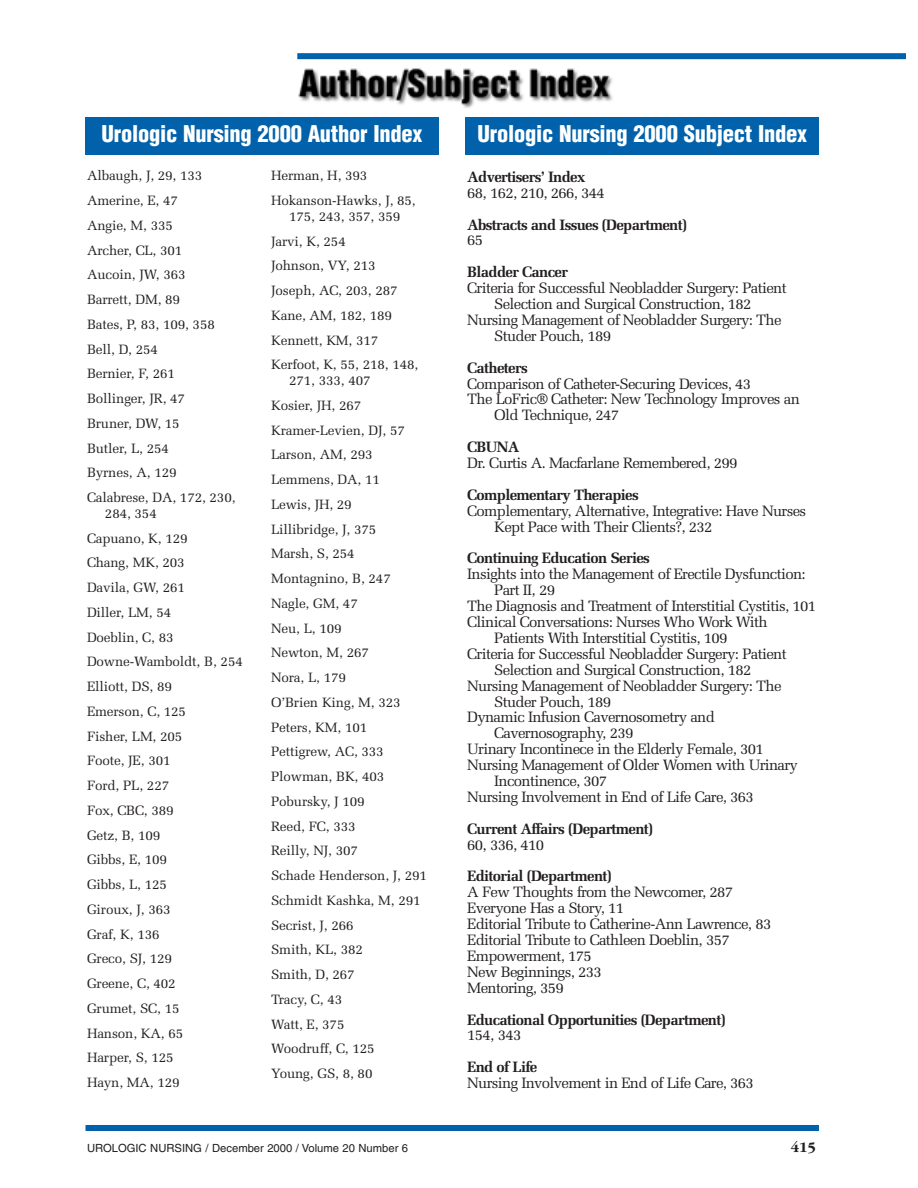
<style>
.page{position:relative;width:918px;height:1188px;background:#fff}
.page>*{position:absolute;margin:0;border:0;box-sizing:border-box;transform-origin:0 0}
.t1{font:900 condensed 22.5px "Helvetica";letter-spacing:-.01em;color:#fff}
.t2{font:15px/15.9px "Melior";letter-spacing:-.045em;color:#231f20}
.t3{font:700 15px "Melior";letter-spacing:-.045em;color:#231f20}
.t4{font:700 15px "Garamond";color:#231f20}
.t5{font:13.5px/24.8px "Melior";letter-spacing:-.01em;color:#231f20}
.t6{font:11.25px "Helvetica";color:#231f20}
</style>
<div class="page">
<div style="left:86px;top:1125px;width:733px;height:6px;background:#0161aa"></div>
<img style="left:298px;top:68px;width:315px;height:40px">
<div style="left:297px;top:53px;width:609px;height:6px;background:#0161aa"></div>
<div style="left:86px;top:117px;width:353px;height:38px;background:#0161aa"></div>
<div style="left:466px;top:117px;width:353px;height:38px;background:#0161aa"></div>
<h1 class="t1" style="left:102px;top:125px;width:323px">Urologic Nursing 2000 Author Index</h1>
<h1 class="t1" style="left:478px;top:125px;width:331px">Urologic Nursing 2000 Subject Index</h1>
<p class="t5" style="left:87px;top:165px;width:150px">Albaugh, J, 29, 133<br>Amerine, E, 47<br>Angie, M, 335<br>Archer, CL, 301<br>Aucoin, JW, 363<br>Barrett, DM, 89<br>Bates, P, 83, 109, 358<br>Bell, D, 254<br>Bernier, F, 261<br>Bollinger, JR, 47<br>Bruner, DW, 15<br>Butler, L, 254<br>Byrnes, A, 129<br>Calabrese, DA, 172, 230,</p>
<p class="t5" style="left:87px;top:502px;width:157px;text-indent:18px">284, 354<br>Capuano, K, 129<br>Chang, MK, 203<br>Davila, GW, 261<br>Diller, LM, 54<br>Doeblin, C, 83<br>Downe-Wamboldt, B, 254<br>Elliott, DS, 89<br>Emerson, C, 125<br>Fisher, LM, 205<br>Foote, JE, 301<br>Ford, PL, 227<br>Fox, CBC, 389<br>Getz, B, 109<br>Gibbs, E, 109<br>Gibbs, L, 125<br>Giroux, J, 363<br>Graf, K, 136<br>Greco, SJ, 129<br>Greene, C, 402<br>Grumet, SC, 15<br>Hanson, KA, 65<br>Harper, S, 125<br>Hayn, MA, 129</p>
<p class="t5" style="left:271px;top:165px;width:146px">Herman, H, 393<br>Hokanson-Hawks, J, 85,</p>
<p class="t5" style="left:271px;top:205px;width:149px;text-indent:18px">175, 243, 357, 359<br>Jarvi, K, 254<br>Johnson, VY, 213<br>Joseph, AC, 203, 287<br>Kane, AM, 182, 189<br>Kennett, KM, 317<br>Kerfoot, K, 55, 218, 148,</p>
<p class="t5" style="left:271px;top:369px;width:157px;text-indent:18px">271, 333, 407<br>Kosier, JH, 267<br>Kramer-Levien, DJ, 57<br>Larson, AM, 293<br>Lemmens, DA, 11<br>Lewis, JH, 29<br>Lillibridge, J, 375<br>Marsh, S, 254<br>Montagnino, B, 247<br>Nagle, GM, 47<br>Neu, L, 109<br>Newton, M, 267<br>Nora, L, 179<br>O’Brien King, M, 323<br>Peters, KM, 101<br>Pettigrew, AC, 333<br>Plowman, BK, 403<br>Pobursky, J 109<br>Reed, FC, 333<br>Reilly, NJ, 307<br>Schade Henderson, J, 291<br>Schmidt Kashka, M, 291<br>Secrist, J, 266<br>Smith, KL, 382<br>Smith, D, 267<br>Tracy, C, 43<br>Watt, E, 375<br>Woodruff, C, 125<br>Young, GS, 8, 80</p>
<p class="t3" style="left:467px;top:171px;width:120px">Advertisers’ Index</p>
<p class="t2" style="left:467px;top:186px;width:139px">68, 162, 210, 266, 344</p>
<p class="t3" style="left:467px;top:218px;width:221px">Abstracts and Issues (Department)</p>
<p class="t2" style="left:467px;top:234px;width:18px">65</p>
<p class="t3" style="left:467px;top:266px;width:102px">Bladder Cancer</p>
<p class="t2" style="left:467px;top:281px;width:321px">Criteria for Successful Neobladder Surgery: Patient</p>
<p class="t2" style="left:494px;top:297px;width:259px">Selection and Surgical Construction, 182</p>
<p class="t2" style="left:467px;top:313px;width:316px">Nursing Management of Neobladder Surgery: The</p>
<p class="t2" style="left:494px;top:329px;width:118px">Studer Pouch, 189</p>
<p class="t3" style="left:467px;top:361px;width:62px">Catheters</p>
<p class="t2" style="left:467px;top:377px;width:285px">Comparison of Catheter-Securing Devices, 43</p>
<p class="t2" style="left:467px;top:393px;width:334px">The LoFric® Catheter: New Technology Improves an</p>
<p class="t2" style="left:494px;top:409px;width:126px">Old Technique, 247</p>
<p class="t3" style="left:467px;top:441px;width:54px">CBUNA</p>
<p class="t2" style="left:467px;top:456px;width:272px">Dr. Curtis A. Macfarlane Remembered, 299</p>
<p class="t3" style="left:467px;top:489px;width:173px">Complementary Therapies</p>
<p class="t2" style="left:494px;top:504px;width:313px;text-indent:-27px">Complementary, Alternative, Integrative: Have Nurses<br>Kept Pace with Their Clients?, 232</p>
<p class="t3" style="left:467px;top:552px;width:184px">Continuing Education Series</p>
<p class="t2" style="left:467px;top:568px;width:340px">Insights into the Management of Erectile Dysfunction:</p>
<p class="t2" style="left:494px;top:584px;width:62px">Part II, 29</p>
<p class="t2" style="left:467px;top:599px;width:351px">The Diagnosis and Treatment of Interstitial Cystitis, 101</p>
<p class="t2" style="left:467px;top:615px;width:302px">Clinical Conversations: Nurses Who Work With</p>
<p class="t2" style="left:494px;top:631px;width:235px">Patients With Interstitial Cystitis, 109</p>
<p class="t2" style="left:467px;top:647px;width:321px">Criteria for Successful Neobladder Surgery: Patient</p>
<p class="t2" style="left:494px;top:663px;width:259px">Selection and Surgical Construction, 182</p>
<p class="t2" style="left:467px;top:679px;width:316px">Nursing Management of Neobladder Surgery: The</p>
<p class="t2" style="left:494px;top:695px;width:118px">Studer Pouch, 189</p>
<p class="t2" style="left:467px;top:711px;width:249px">Dynamic Infusion Cavernosometry and</p>
<p class="t2" style="left:494px;top:727px;width:141px">Cavernosography, 239</p>
<p class="t2" style="left:467px;top:743px;width:298px">Urinary Incontinece in the Elderly Female, 301</p>
<p class="t2" style="left:467px;top:758px;width:332px">Nursing Management of Older Women with Urinary</p>
<p class="t2" style="left:494px;top:774px;width:115px">Incontinence, 307</p>
<p class="t2" style="left:467px;top:790px;width:288px">Nursing Involvement in End of Life Care, 363</p>
<p class="t3" style="left:467px;top:823px;width:188px">Current Affairs (Department)</p>
<p class="t2" style="left:467px;top:838px;width:78px">60, 336, 410</p>
<p class="t3" style="left:467px;top:870px;width:146px">Editorial (Department)</p>
<p class="t2" style="left:467px;top:886px;width:306px">A Few Thoughts from the Newcomer, 287<br>Everyone Has a Story, 11<br>Editorial Tribute to Catherine-Ann Lawrence, 83<br>Editorial Tribute to Cathleen Doeblin, 357<br>Empowerment, 175<br>New Beginnings, 233<br>Mentoring, 359</p>
<p class="t3" style="left:467px;top:1013px;width:260px">Educational Opportunities (Department)</p>
<p class="t2" style="left:467px;top:1029px;width:56px">154, 343</p>
<p class="t3" style="left:467px;top:1061px;width:71px">End of Life</p>
<p class="t2" style="left:467px;top:1076px;width:288px">Nursing Involvement in End of Life Care, 363</p>
<p class="t6" style="left:87px;top:1144px;width:323px">UROLOGIC NURSING / December 2000 / Volume 20 Number 6</p>
<p class="t4" style="left:791px;top:1141px;width:27px">415</p>
</div>
